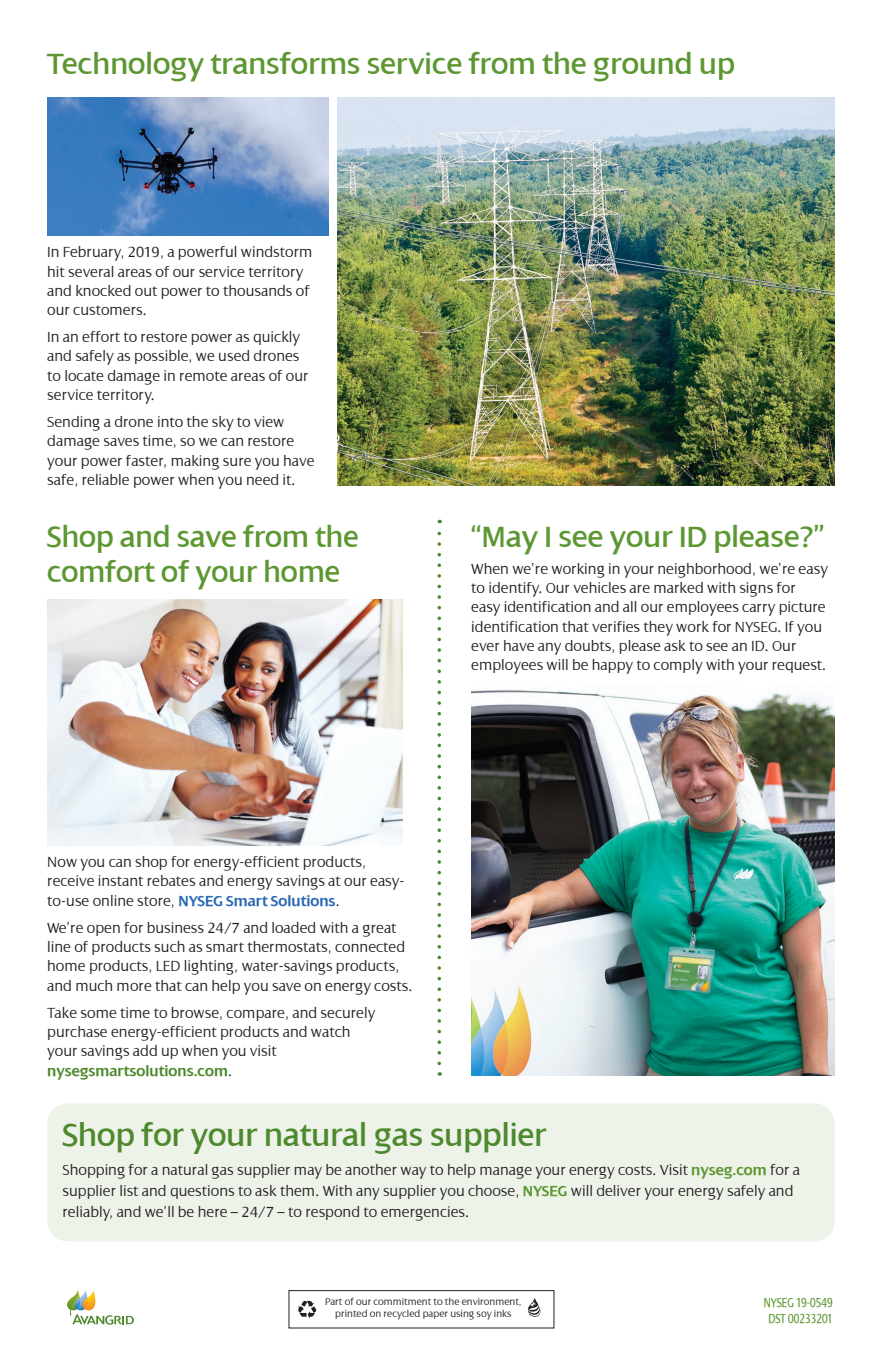
<style>
.page{position:relative;width:882px;height:1371px;background:#fff}
.page>*{position:absolute;margin:0;border:0;box-sizing:border-box;transform-origin:0 0}
.t1{font:34.12px "Dialog";color:#4e892d}
.t2{font:31.5px/35px "Dialog";color:#5c9731}
.t3{font:300 15.75px/19.2px "Dialog";color:#231f20}
.t4{font:condensed 14px/16.8px "Dialog";color:#5c9731;text-align:center}
.t5{font:300 10.5px/12.6px "Dialog";color:#231f20;text-align:center}
.s1{font-weight:600;color:#2968b3}
.s2{font-weight:600;color:#4e892d}
.s3{font-weight:600;color:#5c9731}
</style>
<div class="page">
<svg style="left:67px;top:1290px;width:67px;height:34px"></svg>
<svg style="left:298px;top:1300px;width:18px;height:18px"></svg>
<svg style="left:528px;top:1298px;width:13px;height:18px"></svg>
<div style="left:289px;top:1289px;width:265px;height:39px;border:1px solid #231f20"></div>
<div style="left:47px;top:1103px;width:788px;height:138px;background:#eef3e9;border-radius:21px"></div>
<img style="left:337px;top:97px;width:498px;height:388px">
<img style="left:47px;top:599px;width:356px;height:246px">
<img style="left:47px;top:97px;width:281px;height:138px">
<svg style="left:438px;top:519px;width:3px;height:544px"></svg>
<img style="left:471px;top:689px;width:364px;height:386px">
<h2 class="t2" style="left:47px;top:47px;width:689px">Technology transforms service from the ground up</h2>
<p class="t3" style="left:47px;top:243px;width:267px">In February, 2019, a powerful windstorm hit several areas of our service territory and knocked out power to thousands of our customers.</p>
<p class="t3" style="left:47px;top:327px;width:263px">In an effort to restore power as quickly and safely as possible, we used drones to locate damage in remote areas of our service territory.</p>
<p class="t3" style="left:47px;top:412px;width:269px">Sending a drone into the sky to view damage saves time, so we can restore your power faster, making sure you have safe, reliable power when you need it.</p>
<h2 class="t2" style="left:47px;top:519px;width:313px">Shop and save from the comfort of your home</h2>
<h2 class="t2" style="left:471px;top:519px;width:355px">“May I see your ID please?”</h2>
<p class="t3" style="left:471px;top:559px;width:358px">When we’re working in your neighborhood, we’re easy to identify. Our vehicles are marked with signs for easy identification and all our employees carry picture identification that verifies they work for NYSEG. If you ever have any doubts, please ask to see an ID. Our employees will be happy to comply with your request.</p>
<p class="t3" style="left:47px;top:852px;width:359px">Now you can shop for energy-efficient products, receive instant rebates and energy savings at our easy&shy;to-use online store, <span class="s1">NYSEG Smart Solutions</span>.</p>
<p class="t3" style="left:47px;top:918px;width:367px">We’re open for business 24/7 and loaded with a great line of products such as smart thermostats, connected home products, LED lighting, water-savings products, and much more that can help you save on energy costs.</p>
<p class="t3" style="left:47px;top:1003px;width:330px">Take some time to browse, compare, and securely purchase energy-efficient products and watch your savings add up when you visit <span class="s2">nysegsmartsolutions.com</span>.</p>
<h1 class="t1" style="left:63px;top:1116px;width:485px">Shop for your natural gas supplier</h1>
<p class="t3" style="left:63px;top:1158px;width:739px;line-height:21px">Shopping for a natural gas supplier may be another way to help manage your energy costs. Visit <span class="s3">nyseg.com</span> for a supplier list and questions to ask them. With any supplier you choose, <span class="s3">NYSEG</span> will deliver your energy safely and reliably, and we’ll be here – 24/7 – to respond to emergencies.</p>
<p class="t5" style="left:325px;top:1294px;width:198px">Part of our commitment to the environment, printed on recycled paper using soy inks</p>
<p class="t4" style="left:764px;top:1293px;width:70px">NYSEG 19-0549<br>DST 00233201</p>
</div>
